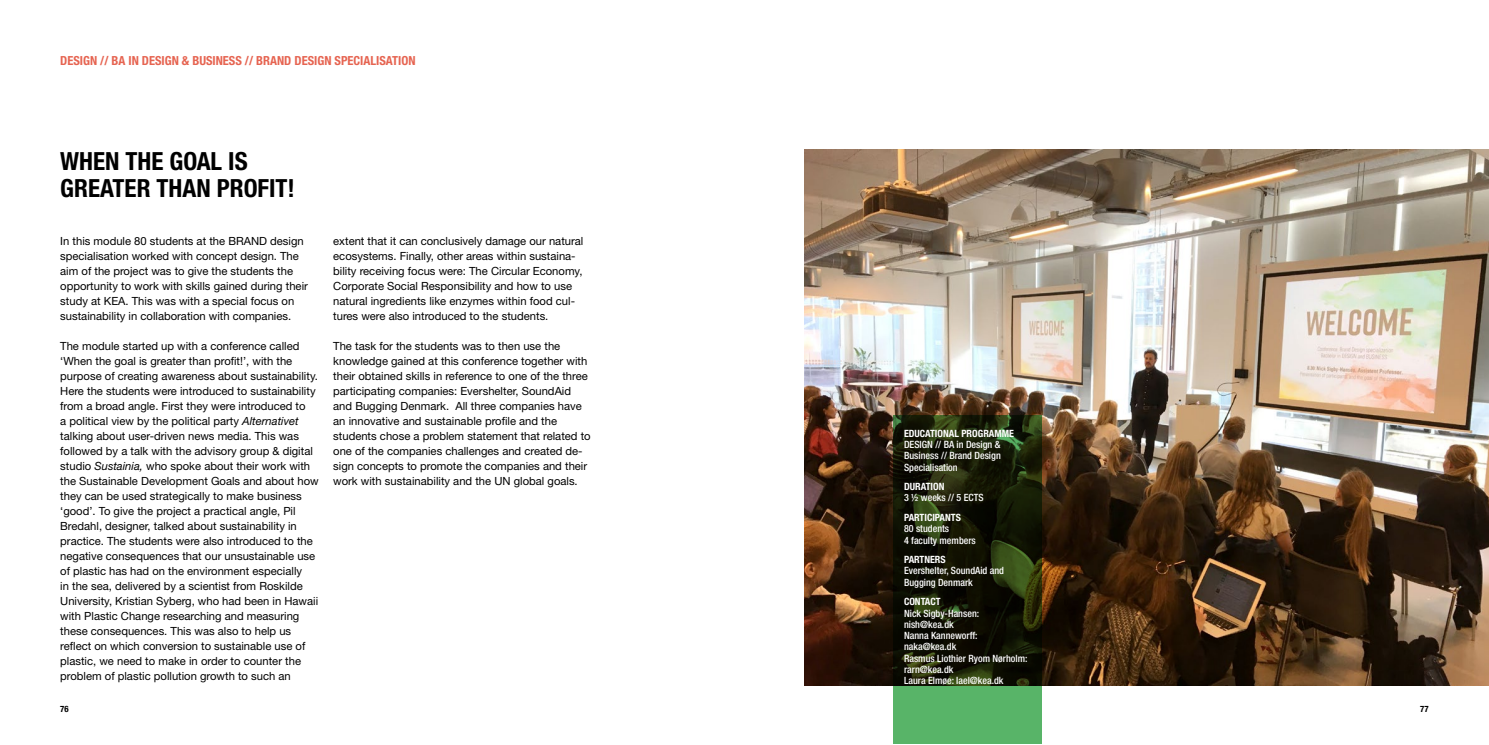
<style>
.page{position:relative;width:1489px;height:745px;background:#fff}
.page>*{position:absolute;margin:0;border:0;box-sizing:border-box;transform-origin:0 0}
.Titel_20_pt{font:700 condensed 25px/27.5px "Helvetica Neue LT Std";color:#000}
.Program_område_10_12{font:700 condensed 12.5px "Helvetica Neue LT Std";color:#e66451}
.Brødtekst{font:11.25px/15px "Helvetica Neue LT Std";color:#000}
.Infobox_brød{font:500 condensed 10px/11.2px "Helvetica Neue LT Std";color:#fff}
.infobox_title{font:700 condensed 10px "Helvetica Neue LT Std";color:#fff}
.t1{font:700 condensed 8.75px "Helvetica Neue LT Std";color:#000}
.s1{font-style:italic}
</style>
<div class="page">
<img style="left:804px;top:149px;width:684px;height:536px">
<svg style="left:893px;top:415px;width:149px;height:328px;background:#223618"></svg>
<p class="Program_område_10_12" style="left:60px;top:53px;width:357px">DESIGN // BA IN DESIGN &amp; BUSINESS // BRAND DESIGN SPECIALISATION</p>
<p class="Titel_20_pt" style="left:60px;top:147px;width:236px">WHEN THE GOAL IS<br>GREATER THAN PROFIT!</p>
<p class="Brødtekst" style="left:60px;top:233px;width:249px">In this module 80 students at the BRAND design specialisation worked with concept design. The aim of the project was to give the students the opportunity to work with skills gained during their study at KEA. This was with a special focus on sustainability in collaboration with companies.</p>
<p class="Brødtekst" style="left:60px;top:338px;width:260px">The module started up with a conference called ‘When the goal is greater than profit!’, with the purpose of creating awareness about sustainability.<br>Here the students were introduced to sustainability from a broad angle. First they were introduced to<br>a political view by the political party <span class="s1">Alternativet </span>talking about user-driven news media. This was followed by a talk with the advisory group &amp; digital studio <span class="s1">Sustainia,</span> who spoke about their work with the Sustainable Development Goals and about how they can be used strategically to make business ‘good’. To give the project a practical angle, Pil Bredahl, designer, talked about sustainability in practice. The students were also introduced to the negative consequences that our unsustainable use of plastic has had on the environment especially<br>in the sea, delivered by a scientist from Roskilde University, Kristian Syberg, who had been in Hawaii with Plastic Change researching and measuring these consequences. This was also to help us reflect on which conversion to sustainable use of plastic, we need to make in order to counter the problem of plastic pollution growth to such an</p>
<p class="Brødtekst" style="left:333px;top:233px;width:252px">extent that it can conclusively damage our natural ecosystems. Finally, other areas within sustaina&shy;bility receiving focus were: The Circular Economy, Corporate Social Responsibility and how to use natural ingredients like enzymes within food cul&shy;tures were also introduced to the students.</p>
<p class="Brødtekst" style="left:333px;top:338px;width:259px">The task for the students was to then use the knowledge gained at this conference together with their obtained skills in reference to one of the three participating companies: Evershelter, SoundAid and Bugging Denmark. All three companies have an innovative and sustainable profile and the students chose a problem statement that related to one of the companies challenges and created de&shy;sign concepts to promote the companies and their work with sustainability and the UN global goals.</p>
<p class="infobox_title" style="left:904px;top:427px;width:111px">EDUCATIONAL PROGRAMME</p>
<p class="Infobox_brød" style="left:904px;top:438px;width:98px;text-align:justify">DESIGN // BA in Design &amp; Business // Brand Design Specialisation</p>
<p class="infobox_title" style="left:904px;top:480px;width:42px">DURATION</p>
<p class="Infobox_brød" style="left:904px;top:492px;width:81px">3 ½ weeks // 5 ECTS</p>
<p class="infobox_title" style="left:904px;top:511px;width:58px">PARTICIPANTS</p>
<p class="Infobox_brød" style="left:904px;top:522px;width:73px">80 students<br>4 faculty members</p>
<p class="infobox_title" style="left:904px;top:553px;width:43px">PARTNERS</p>
<p class="Infobox_brød" style="left:904px;top:564px;width:101px">Evershelter, SoundAid and<br>Bugging Denmark</p>
<p class="infobox_title" style="left:904px;top:595px;width:38px">CONTACT</p>
<p class="Infobox_brød" style="left:904px;top:607px;width:125px">Nick Sigby-Hansen: nish@kea.dk<br>Nanna Kanneworff: naka@kea.dk<br>Rasmus Liothier Ryom Nørholm: rarn@kea.dk<br>Laura Elmøe: lael@kea.dk</p>
<p class="t1" style="left:60px;top:703px;width:10px">76</p>
<p class="t1" style="left:1420px;top:703px;width:10px">77</p>
</div>
